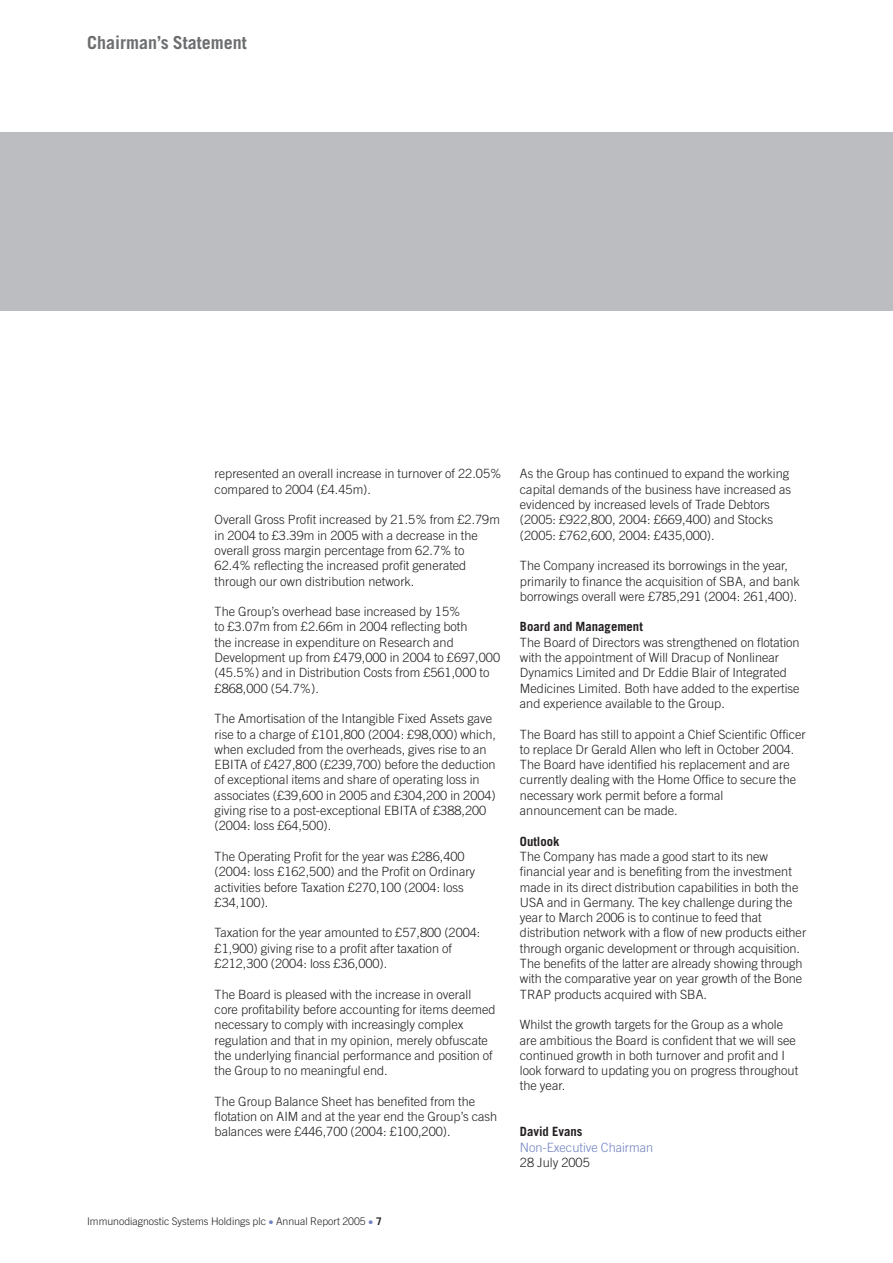
<style>
.page{position:relative;width:893px;height:1263px;background:#fff}
.page>*{position:absolute;margin:0;border:0;box-sizing:border-box;transform-origin:0 0}
.t1{font:700 18px "Trade Gothic";color:#6d6e70}
.t2{font:300 12.75px/15.3px "Trade Gothic";color:#231f20}
.t3{font:700 12.75px "Trade Gothic";color:#231f20}
.t4{font:300 12.75px "Trade Gothic";color:#7082c0}
.t5{font:300 10.5px "Trade Gothic";color:#231f20}
.s1{color:#7082c0}
.s2{font-weight:700}
</style>
<div class="page">
<div style="left:0;top:132px;width:892px;height:178px;background:#bbbdc0"></div>
<h1 class="t1" style="left:87px;top:36px;width:161px">Chairman’s Statement</h1>
<p class="t2" style="left:215px;top:467px;width:288px">represented an overall increase in turnover of 22.05% compared to 2004 (£4.45m).</p>
<p class="t2" style="left:215px;top:513px;width:287px">Overall Gross Profit increased by 21.5% from £2.79m in 2004 to £3.39m in 2005 with a decrease in the overall gross margin percentage from 62.7% to 62.4% reflecting the increased profit generated through our own distribution network.</p>
<p class="t2" style="left:215px;top:605px;width:287px">The Group’s overhead base increased by 15%<br>to £3.07m from £2.66m in 2004 reflecting both<br>the increase in expenditure on Research and Development up from £479,000 in 2004 to £697,000 (45.5%) and in Distribution Costs from £561,000 to £868,000 (54.7%).</p>
<p class="t2" style="left:215px;top:712px;width:283px">The Amortisation of the Intangible Fixed Assets gave rise to a charge of £101,800 (2004: £98,000) which, when excluded from the overheads, gives rise to an EBITA of £427,800 (£239,700) before the deduction of exceptional items and share of operating loss in associates (£39,600 in 2005 and £304,200 in 2004) giving rise to a post-exceptional EBITA of £388,200 (2004: loss £64,500).</p>
<p class="t2" style="left:215px;top:850px;width:262px">The Operating Profit for the year was £286,400 (2004: loss £162,500) and the Profit on Ordinary activities before Taxation £270,100 (2004: loss £34,100).</p>
<p class="t2" style="left:215px;top:926px;width:267px">Taxation for the year amounted to £57,800 (2004: £1,900) giving rise to a profit after taxation of £212,300 (2004: loss £36,000).</p>
<p class="t2" style="left:215px;top:988px;width:282px">The Board is pleased with the increase in overall core profitability before accounting for items deemed necessary to comply with increasingly complex regulation and that in my opinion, merely obfuscate the underlying financial performance and position of the Group to no meaningful end.</p>
<p class="t2" style="left:215px;top:1095px;width:284px">The Group Balance Sheet has benefited from the flotation on AIM and at the year end the Group’s cash balances were £446,700 (2004: £100,200).</p>
<p class="t5" style="left:87px;top:1218px;width:296px">Immunodiagnostic Systems Holdings plc <span class="s1">•</span> Annual Report 2005 <span class="s1">•</span> <span class="s2">7</span></p>
<p class="t2" style="left:520px;top:467px;width:273px">As the Group has continued to expand the working capital demands of the business have increased as evidenced by increased levels of Trade Debtors (2005: £922,800, 2004: £669,400) and Stocks (2005: £762,600, 2004: £435,000).</p>
<p class="t2" style="left:520px;top:559px;width:281px">The Company increased its borrowings in the year, primarily to finance the acquisition of SBA, and bank borrowings overall were £785,291 (2004: 261,400).</p>
<p class="t3" style="left:520px;top:622px;width:124px">Board and Management</p>
<p class="t2" style="left:520px;top:636px;width:281px">The Board of Directors was strengthened on flotation with the appointment of Will Dracup of Nonlinear Dynamics Limited and Dr Eddie Blair of Integrated Medicines Limited. Both have added to the expertise and experience available to the Group.</p>
<p class="t2" style="left:520px;top:727px;width:287px">The Board has still to appoint a Chief Scientific Officer to replace Dr Gerald Allen who left in October 2004.<br>The Board have identified his replacement and are currently dealing with the Home Office to secure the necessary work permit before a formal announcement can be made.</p>
<p class="t3" style="left:520px;top:836px;width:41px">Outlook</p>
<p class="t2" style="left:520px;top:850px;width:288px">The Company has made a good start to its new financial year and is benefiting from the investment made in its direct distribution capabilities in both the USA and in Germany. The key challenge during the year to March 2006 is to continue to feed that distribution network with a flow of new products either through organic development or through acquisition.<br>The benefits of the latter are already showing through with the comparative year on year growth of the Bone TRAP products acquired with SBA.</p>
<p class="t2" style="left:520px;top:1018px;width:280px">Whilst the growth targets for the Group as a whole are ambitious the Board is confident that we will see continued growth in both turnover and profit and I look forward to updating you on progress throughout the year.</p>
<p class="t3" style="left:520px;top:1127px;width:64px">David Evans</p>
<p class="t4" style="left:520px;top:1142px;width:135px">Non-Executive Chairman</p>
<p class="t2" style="left:520px;top:1156px;width:71px">28 July 2005</p>
</div>
